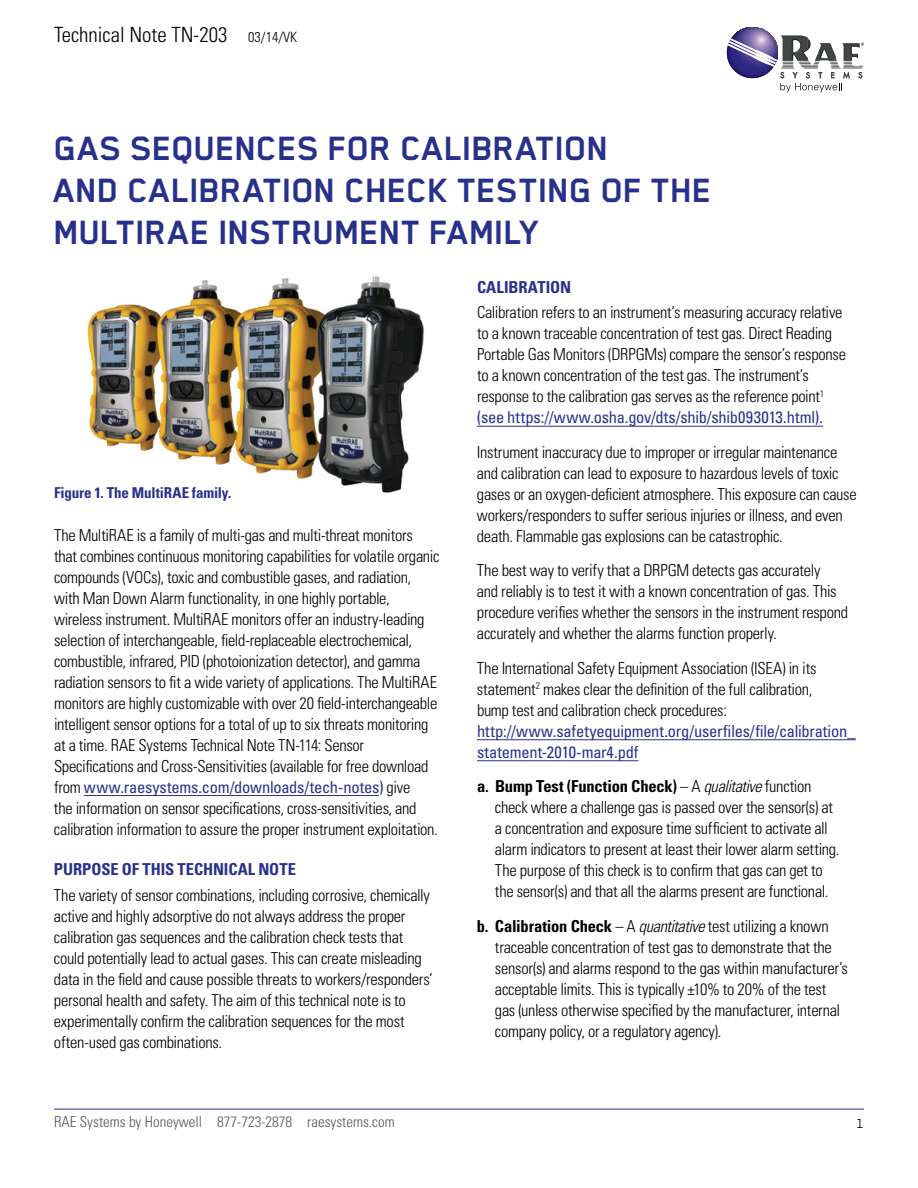
<style>
.page{position:relative;width:918px;height:1188px;background:#fff}
.page>*{position:absolute;margin:0;border:0;box-sizing:border-box;transform-origin:0 0}
.t1{font:700 39px/42px "Blender";letter-spacing:-.01em;color:#27318b}
.t2{font:300 condensed 21px "Univers LT Std";color:#000}
.t3{font:300 condensed 16.5px/21px "Univers LT Std";letter-spacing:-.02em;color:#000}
.t4{font:condensed 16.5px/21px "Univers LT Std";letter-spacing:-.015em;color:#27318b}
.t5{font:700 condensed 16.5px "Univers LT Std";letter-spacing:-.005em;color:#27318b}
.t6{font:300 condensed 15px "Univers LT Std";color:#58595b}
.t7{font:700 condensed 15px "Univers LT Std";letter-spacing:-.005em;color:#27318b}
.t8{font:15px "Blender";color:#000}
.s1{font-size:14.25px}
.s2{font-weight:400;color:#27318b}
.s3{font-weight:700}
.s4{font-style:italic}
</style>
<div class="page">
<img style="left:850px;top:43px;width:14px;height:26px">
<svg style="left:858px;top:72px;width:4px;height:7px"></svg>
<svg style="left:727px;top:27px;width:123px;height:65px"></svg>
<hr style="left:54px;top:1109px;width:810px;height:1px;background:#27318b">
<hr style="left:84px;top:795px;width:295px;height:1px;background:#27318b">
<hr style="left:477px;top:426px;width:346px;height:1px;background:#27318b">
<hr style="left:477px;top:739px;width:379px;height:1px;background:#27318b">
<hr style="left:477px;top:760px;width:162px;height:1px;background:#27318b">
<img style="left:87px;top:276px;width:338px;height:217px">
<p class="t2" style="left:54px;top:22px;width:245px">Technical Note TN-203 <span class="s1">03/14/VK</span></p>
<h1 class="t1" style="left:54px;top:127px;width:660px">GAS SEQUENCES FOR CALIBRATION<br>AND CALIBRATION CHECK TESTING OF THE<br>MULTIRAE INSTRUMENT FAMILY</h1>
<p class="t7" style="left:54px;top:484px;width:179px">Figure 1. The MultiRAE family.</p>
<p class="t3" style="left:54px;top:524px;width:387px">The MultiRAE is a family of multi-gas and multi-threat monitors that combines continuous monitoring capabilities for volatile organic compounds (VOCs), toxic and combustible gases, and radiation, with Man Down Alarm functionality, in one highly portable, wireless instrument. MultiRAE monitors offer an industry-leading selection of interchangeable, field-replaceable electrochemical, combustible, infrared, PID (photoionization detector), and gamma radiation sensors to fit a wide variety of applications. The MultiRAE monitors are highly customizable with over 20 field-interchangeable intelligent sensor options for a total of up to six threats monitoring at a time. RAE Systems Technical Note TN-114: Sensor Specifications and Cross-Sensitivities (available for free download from <span class="s2">www.raesystems.com/downloads/tech-notes)</span> give<br>the information on sensor specifications, cross-sensitivities, and calibration information to assure the proper instrument exploitation.</p>
<p class="t5" style="left:54px;top:859px;width:244px">PURPOSE OF THIS TECHNICAL NOTE</p>
<p class="t3" style="left:54px;top:884px;width:380px">The variety of sensor combinations, including corrosive, chemically active and highly adsorptive do not always address the proper calibration gas sequences and the calibration check tests that could potentially lead to actual gases. This can create misleading data in the field and cause possible threats to workers/responders’ personal health and safety. The aim of this technical note is to experimentally confirm the calibration sequences for the most often-used gas combinations.</p>
<p class="t5" style="left:477px;top:277px;width:96px">CALIBRATION</p>
<p class="t3" style="left:477px;top:302px;width:371px">Calibration refers to an instrument’s measuring accuracy relative to a known traceable concentration of test gas. Direct Reading Portable Gas Monitors (DRPGMs) compare the sensor’s response to a known concentration of the test gas. The instrument’s response to the calibration gas serves as the reference point<sup>1 </sup><span class="s2">(see https://www.osha.gov/dts/shib/shib093013.html).</span></p>
<p class="t3" style="left:477px;top:441px;width:381px">Instrument inaccuracy due to improper or irregular maintenance and calibration can lead to exposure to hazardous levels of toxic gases or an oxygen-deficient atmosphere. This exposure can cause workers/responders to suffer serious injuries or illness, and even death. Flammable gas explosions can be catastrophic.</p>
<p class="t3" style="left:477px;top:560px;width:373px">The best way to verify that a DRPGM detects gas accurately<br>and reliably is to test it with a known concentration of gas. This procedure verifies whether the sensors in the instrument respond accurately and whether the alarms function properly.</p>
<p class="t3" style="left:477px;top:657px;width:341px">The International Safety Equipment Association (ISEA) in its statement<sup>2</sup> makes clear the definition of the full calibration, bump test and calibration check procedures:</p>
<p class="t4" style="left:477px;top:720px;width:380px">http://www.safetyequipment.org/userfiles/file/calibration_ statement-2010-mar4.pdf</p>
<p class="t3" style="left:495px;top:776px;width:346px;text-indent:-18px"><span class="s3">a. Bump Test (Function Check)</span> – A <span class="s4">qualitative</span> function check where a challenge gas is passed over the sensor(s) at a concentration and exposure time sufficient to activate all alarm indicators to present at least their lower alarm setting.<br>The purpose of this check is to confirm that gas can get to the sensor(s) and that all the alarms present are functional.</p>
<p class="t3" style="left:495px;top:915px;width:355px;text-indent:-18px"><span class="s3">b. Calibration Check</span> – A <span class="s4">quantitative</span> test utilizing a known traceable concentration of test gas to demonstrate that the sensor(s) and alarms respond to the gas within manufacturer’s acceptable limits. This is typically ±10% to 20% of the test gas (unless otherwise specified by the manufacturer, internal company policy, or a regulatory agency).</p>
<p class="t6" style="left:54px;top:1113px;width:342px">RAE Systems by Honeywell 877-723-2878 raesystems.com</p>
<p class="t8" style="left:856px;top:1115px;width:9px">1</p>
</div>
